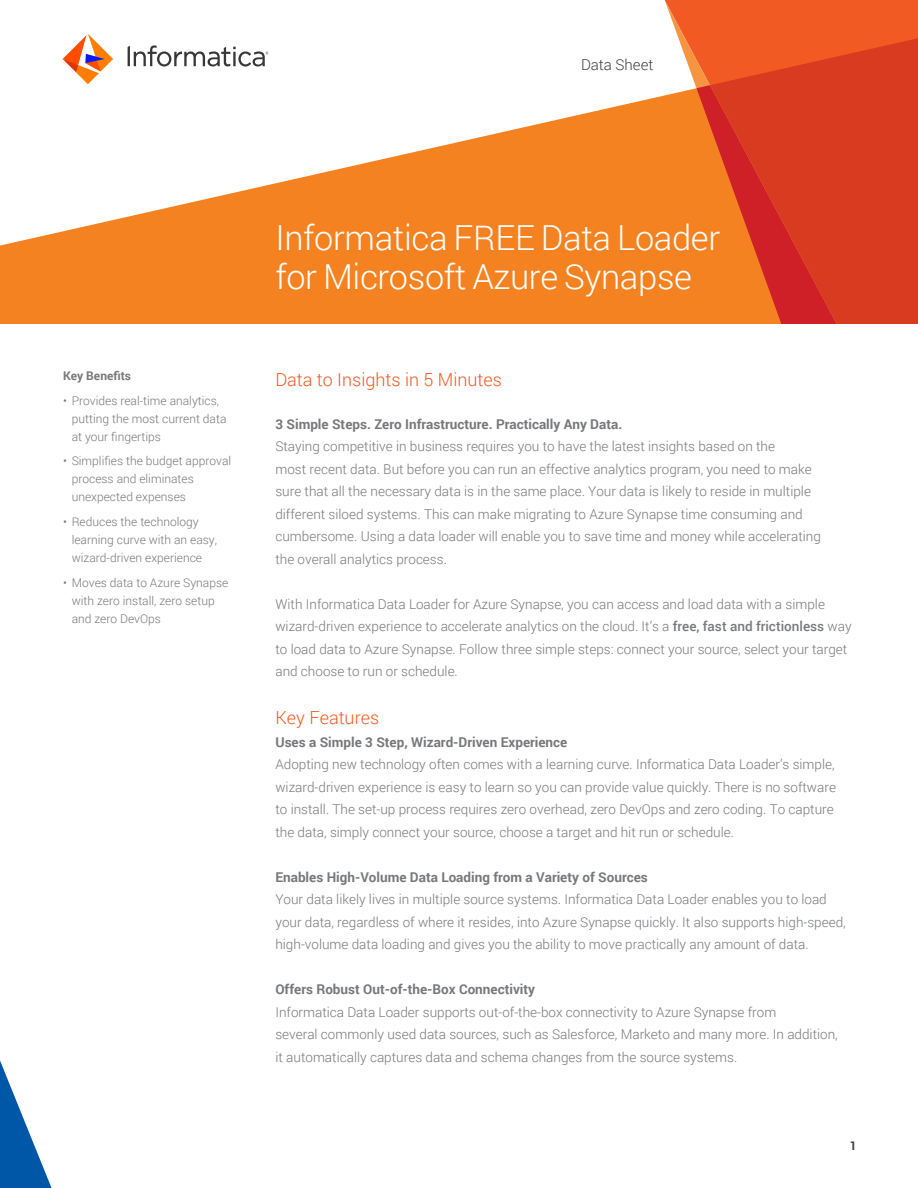
<style>
.page{position:relative;width:918px;height:1188px;background:#fff}
.page>*{position:absolute;margin:0;border:0;box-sizing:border-box;transform-origin:0 0}
.t1{font:300 34.5px/39px "Roboto";letter-spacing:-.01em;color:#fff}
.t2{font:300 18px "Roboto";color:#f15a22}
.t3{font:300 15px "Roboto";color:#414042}
.t4{font:300 13.5px/22.5px "Roboto";color:#77787b}
.t5{font:700 13.5px "Roboto";color:#77787b}
.t6{font:300 12px/18px "Roboto";color:#77787b}
.t7{font:700 12px "Roboto";color:#77787b}
.t8{font:700 12px "Roboto";color:#414042}
.s1{font-weight:500}
</style>
<div class="page">
<svg style="left:0;top:47px;width:658px;height:277px;fill:#f58220"></svg>
<svg style="left:658px;top:0;width:260px;height:324px;background:#f47c3e"></svg>
<div style="left:837px;top:35px;width:81px;height:289px;background:#d93b20"></div>
<svg style="left:665px;top:0;width:172px;height:324px;background:#f17131"></svg>
<svg style="left:696px;top:85px;width:141px;height:239px;background:#de4921"></svg>
<svg style="left:0;top:1060px;width:52px;height:128px"></svg>
<svg style="left:63px;top:34px;width:50px;height:50px"></svg>
<svg style="left:128px;top:45px;width:140px;height:22px"></svg>
<p class="t3" style="left:581px;top:55px;width:74px">Data Sheet</p>
<p class="t7" style="left:63px;top:367px;width:70px">Key Benefits</p>
<p class="t6" style="left:72px;top:391px;width:156px;text-indent:-9px">• Provides real-time analytics, putting the most current data at your fingertips</p>
<p class="t6" style="left:72px;top:452px;width:161px;text-indent:-9px">• Simplifies the budget approval process and eliminates unexpected expenses</p>
<p class="t6" style="left:72px;top:512px;width:147px;text-indent:-9px">• Reduces the technology learning curve with an easy, wizard-driven experience</p>
<p class="t6" style="left:72px;top:573px;width:158px;text-indent:-9px">• Moves data to Azure Synapse with zero install, zero setup and zero DevOps</p>
<h1 class="t1" style="left:275px;top:217px;width:446px">Informatica FREE Data Loader for Microsoft Azure Synapse</h1>
<h2 class="t2" style="left:275px;top:367px;width:228px">Data to Insights in 5 Minutes</h2>
<p class="t5" style="left:275px;top:414px;width:348px">3 Simple Steps. Zero Infrastructure. Practically Any Data.</p>
<p class="t4" style="left:275px;top:435px;width:547px">Staying competitive in business requires you to have the latest insights based on the<br>most recent data. But before you can run an effective analytics program, you need to make sure that all the necessary data is in the same place. Your data is likely to reside in multiple different siloed systems. This can make migrating to Azure Synapse time consuming and cumbersome. Using a data loader will enable you to save time and money while accelerating the overall analytics process.</p>
<p class="t4" style="left:275px;top:592px;width:578px">With Informatica Data Loader for Azure Synapse, you can access and load data with a simple wizard-driven experience to accelerate analytics on the cloud. It’s a <span class="s1">free, fast and frictionless</span> way to load data to Azure Synapse. Follow three simple steps: connect your source, select your target and choose to run or schedule.</p>
<h2 class="t2" style="left:275px;top:705px;width:105px">Key Features</h2>
<p class="t5" style="left:275px;top:732px;width:294px">Uses a Simple 3 Step, Wizard-Driven Experience</p>
<p class="t4" style="left:275px;top:753px;width:562px">Adopting new technology often comes with a learning curve. Informatica Data Loader’s simple, wizard-driven experience is easy to learn so you can provide value quickly. There is no software to install. The set-up process requires zero overhead, zero DevOps and zero coding. To capture the data, simply connect your source, choose a target and hit run or schedule.</p>
<p class="t5" style="left:275px;top:868px;width:374px">Enables High-Volume Data Loading from a Variety of Sources</p>
<p class="t4" style="left:275px;top:888px;width:572px">Your data likely lives in multiple source systems. Informatica Data Loader enables you to load your data, regardless of where it resides, into Azure Synapse quickly. It also supports high-speed, high-volume data loading and gives you the ability to move practically any amount of data.</p>
<p class="t5" style="left:275px;top:980px;width:261px">Offers Robust Out-of-the-Box Connectivity</p>
<p class="t4" style="left:275px;top:1000px;width:564px">Informatica Data Loader supports out-of-the-box connectivity to Azure Synapse from<br>several commonly used data sources, such as Salesforce, Marketo and many more. In addition, it automatically captures data and schema changes from the source systems.</p>
<p class="t8" style="left:850px;top:1138px;width:8px">1</p>
</div>
